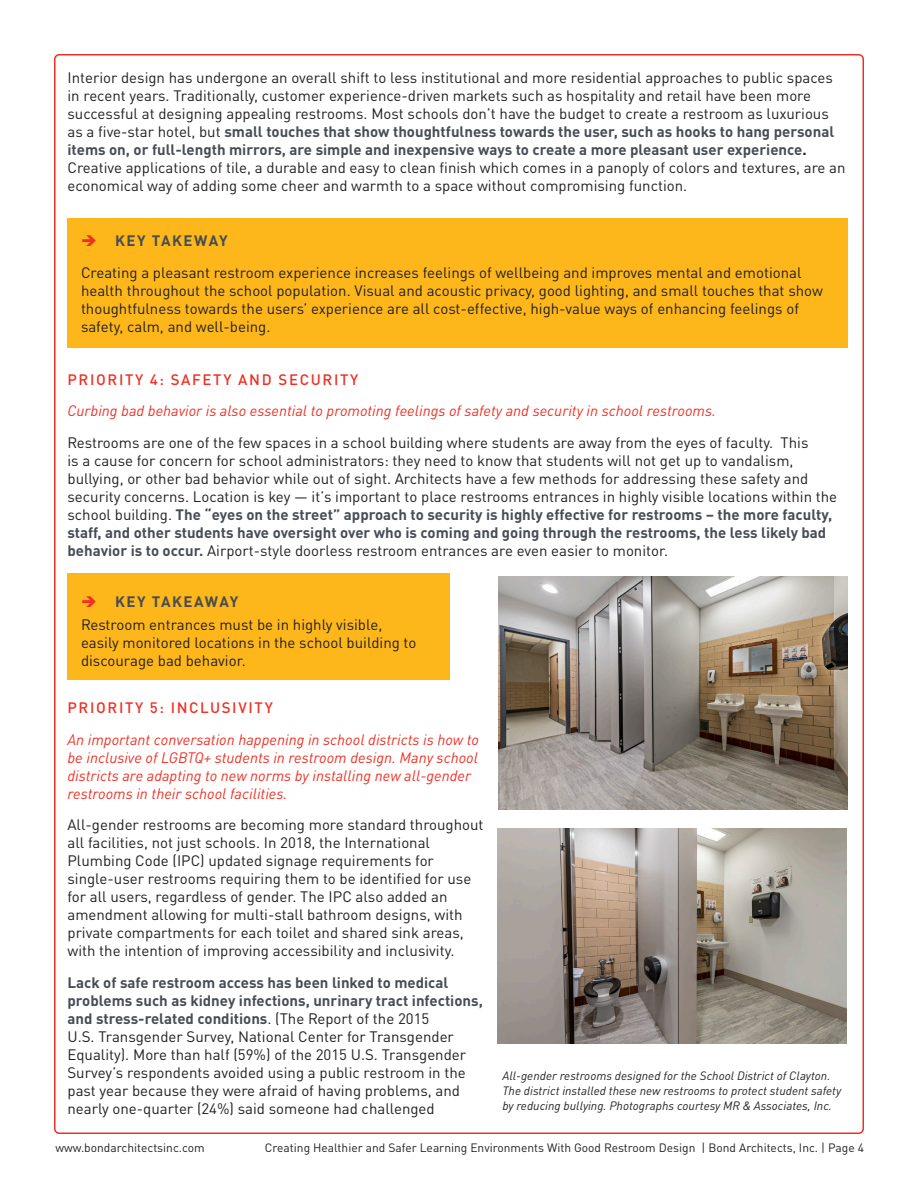
<style>
.page{position:relative;width:918px;height:1188px;background:#fff}
.page>*{position:absolute;margin:0;border:0;box-sizing:border-box;transform-origin:0 0}
.t1{font:15px/18px "DIN Pro";color:#231f20}
.t2{font:italic 15px/18px "DIN Pro";color:#ef3024}
.t3{font:500 15px "DIN Pro";letter-spacing:.11em;color:#ef3024}
.t4{font:700 15px "DIN Pro";letter-spacing:.1em;color:#474c55}
.t5{font:italic 12px/15px "DIN Pro";color:#231f20}
.t6{font:12px "DIN Pro";color:#231f20}
.s1{font-weight:700;color:#474c55}
.s2{font-weight:700}
.s3{color:#ef3024}
</style>
<div class="page">
<div style="left:68px;top:218px;width:780px;height:130px;background:#fdb71a"></div>
<div style="left:68px;top:573px;width:382px;height:106px;background:#fdb71a"></div>
<img style="left:499px;top:576px;width:349px;height:233px">
<img style="left:498px;top:828px;width:349px;height:216px">
<p class="t1" style="left:68px;top:68px;width:780px">Interior design has undergone an overall shift to less institutional and more residential approaches to public spaces in recent years. Traditionally, customer experience-driven markets such as hospitality and retail have been more successful at designing appealing restrooms. Most schools don’t have the budget to create a restroom as luxurious as a five-star hotel, but <span class="s1">small touches that show thoughtfulness towards the user, such as hooks to hang personal items on, or full-length mirrors, are simple and inexpensive ways to create a more pleasant user experience</span><span class="s2">.<br></span>Creative applications of tile, a durable and easy to clean finish which comes in a panoply of colors and textures, are an economical way of adding some cheer and warmth to a space without compromising function.</p>
<p class="t4" style="left:81px;top:229px;width:148px"><span class="s3">➔</span> KEY TAKEWAY</p>
<p class="t1" style="left:81px;top:262px;width:743px">Creating a pleasant restroom experience increases feelings of wellbeing and improves mental and emotional health throughout the school population. Visual and acoustic privacy, good lighting, and small touches that show thoughtfulness towards the users’ experience are all cost-effective, high-value ways of enhancing feelings of safety, calm, and well-being.</p>
<p class="t3" style="left:68px;top:368px;width:292px">PRIORITY 4: SAFETY AND SECURITY</p>
<p class="t2" style="left:68px;top:401px;width:650px">Curbing bad behavior is also essential to promoting feelings of safety and security in school restrooms.</p>
<p class="t1" style="left:68px;top:433px;width:771px">Restrooms are one of the few spaces in a school building where students are away from the eyes of faculty. This<br>is a cause for concern for school administrators: they need to know that students will not get up to vandalism, bullying, or other bad behavior while out of sight. Architects have a few methods for addressing these safety and security concerns. Location is key — it’s important to place restrooms entrances in highly visible locations within the school building. <span class="s1">The “eyes on the street” approach to security is highly effective for restrooms – the more faculty, staff, and other students have oversight over who is coming and going through the restrooms, the less likely bad behavior is to occur.</span> Airport-style doorless restroom entrances are even easier to monitor.</p>
<p class="t4" style="left:81px;top:590px;width:159px"><span class="s3">➔</span> KEY TAKEAWAY</p>
<p class="t1" style="left:81px;top:614px;width:337px">Restroom entrances must be in highly visible, easily monitored locations in the school building to discourage bad behavior.</p>
<p class="t3" style="left:68px;top:696px;width:207px">PRIORITY 5: INCLUSIVITY</p>
<p class="t2" style="left:68px;top:730px;width:413px">An important conversation happening in school districts is how to be inclusive of LGBTQ+ students in restroom design. Many school districts are adapting to new norms by installing new all-gender restrooms in their school facilities.</p>
<p class="t1" style="left:68px;top:815px;width:418px">All-gender restrooms are becoming more standard throughout all facilities, not just schools. In 2018, the International Plumbing Code (IPC) updated signage requirements for single-user restrooms requiring them to be identified for use for all users, regardless of gender. The IPC also added an amendment allowing for multi-stall bathroom designs, with private compartments for each toilet and shared sink areas, with the intention of improving accessibility and inclusivity.</p>
<p class="t1" style="left:68px;top:973px;width:417px"><span class="s1">Lack of safe restroom access has been linked to medical problems such as kidney infections, unrinary tract infections, and stress-related conditions</span>. (The Report of the 2015<br>U.S. Transgender Survey, National Center for Transgender Equality). More than half (59%) of the 2015 U.S. Transgender Survey’s respondents avoided using a public restroom in the past year because they were afraid of having problems, and nearly one-quarter (24%) said someone had challenged</p>
<p class="t5" style="left:502px;top:1068px;width:340px">All-gender restrooms designed for the School District of Clayton.<br>The district installed these new restrooms to protect student safety by reducing bullying. Photographs courtesy MR &amp; Associates, Inc.</p>
<p class="t6" style="left:56px;top:1139px;width:151px">www.bondarchitectsinc.com</p>
<p class="t6" style="left:265px;top:1139px;width:601px">Creating Healthier and Safer Learning Environments With Good Restroom Design | Bond Architects, Inc. | Page 4</p>
</div>
